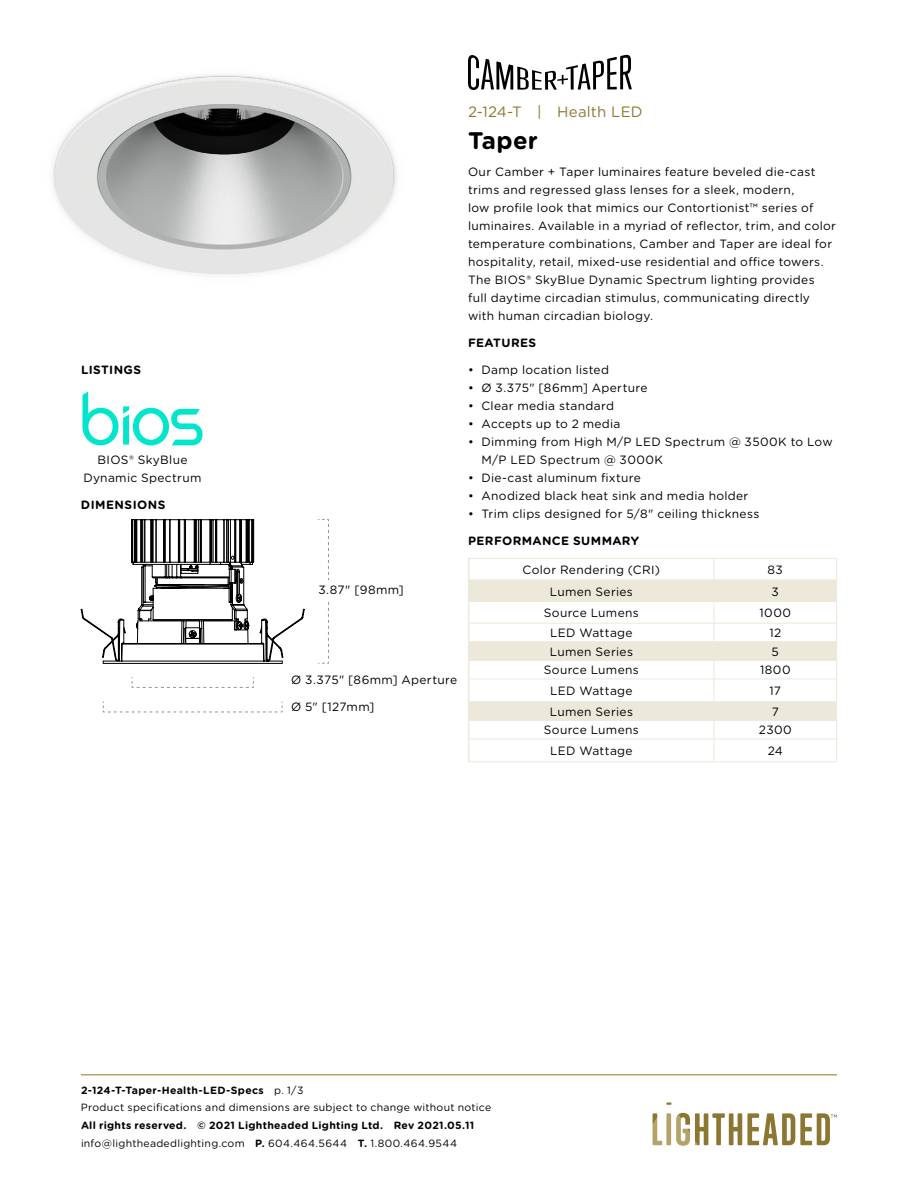
<style>
.page{position:relative;width:918px;height:1188px;background:#fff}
.page>*{position:absolute;margin:0;border:0;box-sizing:border-box;transform-origin:0 0}
.t1{font:700 24px "Gotham Rounded";letter-spacing:.01em;color:#000}
.t2{font:15px "Gotham Rounded";letter-spacing:.015em;color:#8c7732}
.t3{font:12px/18px "Gotham Rounded";letter-spacing:.025em;color:#000}
.t4{font:700 12px "Gotham Rounded";letter-spacing:.035em;color:#000}
.t5{font:700 10.5px/18px "Gotham Rounded";letter-spacing:.025em;color:#000}
.t6{font:10.5px/18px "Gotham Rounded";letter-spacing:.025em;color:#000}
.s1{font-weight:700}
.s2{font-weight:400}
</style>
<div class="page">
<hr style="left:81px;top:1074px;width:756px;height:2px;background:#b3a369">
<div style="left:666px;top:1113px;width:5px;height:32px;background:#b3a369"></div>
<svg style="left:653px;top:1113px;width:9px;height:32px"></svg>
<svg style="left:676px;top:1113px;width:161px;height:33px"></svg>
<svg style="left:666px;top:1102px;width:5px;height:3px"></svg>
<img style="left:52px;top:75px;width:345px;height:200px">
<svg style="left:82px;top:392px;width:120px;height:53px"></svg>
<svg style="left:318px;top:519px;width:11px;height:145px"></svg>
<svg style="left:103px;top:701px;width:180px;height:12px"></svg>
<svg style="left:131px;top:677px;width:123px;height:11px"></svg>
<div style="left:318px;top:580px;width:111px;height:22px;background:#fff"></div>
<svg style="left:81px;top:519px;width:224px;height:145px"></svg>
<svg style="left:468px;top:54px;width:164px;height:36px"></svg>
<svg style="left:470px;top:581px;width:366px;height:139px"></svg>
<hr style="left:468px;top:558px;width:246px;height:1px;background:#ece8da">
<hr style="left:714px;top:558px;width:123px;height:1px;background:#ece8da">
<hr style="left:470px;top:580px;width:244px;height:1px;background:#ece8da">
<hr style="left:714px;top:580px;width:123px;height:1px;background:#ece8da">
<hr style="left:470px;top:601px;width:244px;height:1px;background:#ece8da">
<hr style="left:714px;top:601px;width:123px;height:1px;background:#ece8da">
<hr style="left:470px;top:623px;width:244px;height:1px;background:#ece8da">
<hr style="left:714px;top:623px;width:123px;height:1px;background:#ece8da">
<hr style="left:470px;top:641px;width:244px;height:1px;background:#ece8da">
<hr style="left:714px;top:641px;width:123px;height:1px;background:#ece8da">
<hr style="left:470px;top:660px;width:244px;height:1px;background:#ece8da">
<hr style="left:714px;top:660px;width:123px;height:1px;background:#ece8da">
<hr style="left:470px;top:679px;width:244px;height:1px;background:#ece8da">
<hr style="left:714px;top:679px;width:123px;height:1px;background:#ece8da">
<hr style="left:470px;top:701px;width:244px;height:1px;background:#ece8da">
<hr style="left:714px;top:701px;width:123px;height:1px;background:#ece8da">
<hr style="left:470px;top:720px;width:244px;height:1px;background:#ece8da">
<hr style="left:714px;top:720px;width:123px;height:1px;background:#ece8da">
<hr style="left:470px;top:739px;width:244px;height:1px;background:#ece8da">
<hr style="left:714px;top:739px;width:123px;height:1px;background:#ece8da">
<svg style="left:714px;top:559px;width:1px;height:202px"></svg>
<svg style="left:836px;top:559px;width:1px;height:202px"></svg>
<hr style="left:468px;top:761px;width:246px;height:1px;background:#ece8da">
<hr style="left:714px;top:761px;width:123px;height:1px;background:#ece8da">
<hr style="left:468px;top:559px;width:2px;height:21px;background:#ece8da">
<hr style="left:468px;top:580px;width:2px;height:22px;background:#ece8da">
<hr style="left:468px;top:602px;width:2px;height:21px;background:#ece8da">
<svg style="left:468px;top:623px;width:2px;height:56px"></svg>
<hr style="left:468px;top:679px;width:2px;height:23px;background:#ece8da">
<svg style="left:468px;top:702px;width:2px;height:37px"></svg>
<hr style="left:468px;top:739px;width:2px;height:22px;background:#ece8da">
<p class="t4" style="left:81px;top:360px;width:62px">LISTINGS</p>
<p class="t3" style="left:83px;top:450px;width:120px;text-align:center">BIOS® SkyBlue<br>Dynamic Spectrum</p>
<p class="t4" style="left:81px;top:495px;width:86px">DIMENSIONS</p>
<p class="t3" style="left:318px;top:580px;width:87px">3.87" [98mm]</p>
<p class="t3" style="left:291px;top:670px;width:168px">Ø 3.375" [86mm] Aperture</p>
<p class="t3" style="left:291px;top:697px;width:85px">Ø 5" [127mm]</p>
<p class="t2" style="left:468px;top:101px;width:176px">2-124-T | Health LED</p>
<h1 class="t1" style="left:468px;top:122px;width:71px">Taper</h1>
<p class="t3" style="left:468px;top:162px;width:370px">Our Camber + Taper luminaires feature beveled die-cast trims and regressed glass lenses for a sleek, modern,<br>low profile look that mimics our Contortionist™ series of luminaires. Available in a myriad of reflector, trim, and color temperature combinations, Camber and Taper are ideal for hospitality, retail, mixed-use residential and office towers.<br>The BIOS® SkyBlue Dynamic Spectrum lighting provides full daytime circadian stimulus, communicating directly with human circadian biology.</p>
<p class="t4" style="left:468px;top:333px;width:70px">FEATURES</p>
<p class="t3" style="left:468px;top:360px;width:143px">• Damp location listed</p>
<p class="t3" style="left:468px;top:378px;width:181px">• Ø 3.375" [86mm] Aperture</p>
<p class="t3" style="left:468px;top:396px;width:148px">• Clear media standard</p>
<p class="t3" style="left:468px;top:414px;width:154px">• Accepts up to 2 media</p>
<p class="t3" style="left:482px;top:432px;width:353px;text-indent:-14px">• Dimming from High M/P LED Spectrum @ 3500K to Low<br>M/P LED Spectrum @ 3000K</p>
<p class="t3" style="left:468px;top:468px;width:175px">• Die-cast aluminum fixture</p>
<p class="t3" style="left:468px;top:486px;width:282px">• Anodized black heat sink and media holder</p>
<p class="t3" style="left:468px;top:504px;width:293px">• Trim clips designed for 5/8" ceiling thickness</p>
<p class="t4" style="left:468px;top:531px;width:173px">PERFORMANCE SUMMARY</p>
<p class="t3" style="left:523px;top:560px;width:139px">Color Rendering (CRI)</p>
<p class="t3" style="left:768px;top:560px;width:17px">83</p>
<p class="t3" style="left:550px;top:582px;width:85px">Lumen Series</p>
<p class="t3" style="left:772px;top:582px;width:9px">3</p>
<p class="t3" style="left:544px;top:603px;width:97px">Source Lumens</p>
<p class="t3" style="left:760px;top:603px;width:33px">1000</p>
<p class="t3" style="left:550px;top:623px;width:84px">LED Wattage</p>
<p class="t3" style="left:769px;top:623px;width:13px">12</p>
<p class="t3" style="left:550px;top:642px;width:85px">Lumen Series</p>
<p class="t3" style="left:772px;top:642px;width:9px">5</p>
<p class="t3" style="left:544px;top:661px;width:97px">Source Lumens</p>
<p class="t3" style="left:760px;top:661px;width:32px">1800</p>
<p class="t3" style="left:550px;top:681px;width:84px">LED Wattage</p>
<p class="t3" style="left:770px;top:681px;width:13px">17</p>
<p class="t3" style="left:550px;top:702px;width:85px">Lumen Series</p>
<p class="t3" style="left:772px;top:702px;width:9px">7</p>
<p class="t3" style="left:544px;top:721px;width:97px">Source Lumens</p>
<p class="t3" style="left:759px;top:721px;width:34px">2300</p>
<p class="t3" style="left:550px;top:741px;width:84px">LED Wattage</p>
<p class="t3" style="left:768px;top:741px;width:17px">24</p>
<p class="t6" style="left:81px;top:1080px;width:412px"><span class="s1">2-124-T-Taper-Health-LED-Specs</span> p. 1/3<br>Product specifications and dimensions are subject to change without notice</p>
<p class="t5" style="left:81px;top:1116px;width:395px">All rights reserved. © 2021 Lightheaded Lighting Ltd. Rev 2021.05.11 <span class="s2">info@lightheadedlighting.com</span> P. <span class="s2">604.464.5644</span> T. <span class="s2">1.800.464.9544</span></p>
</div>
